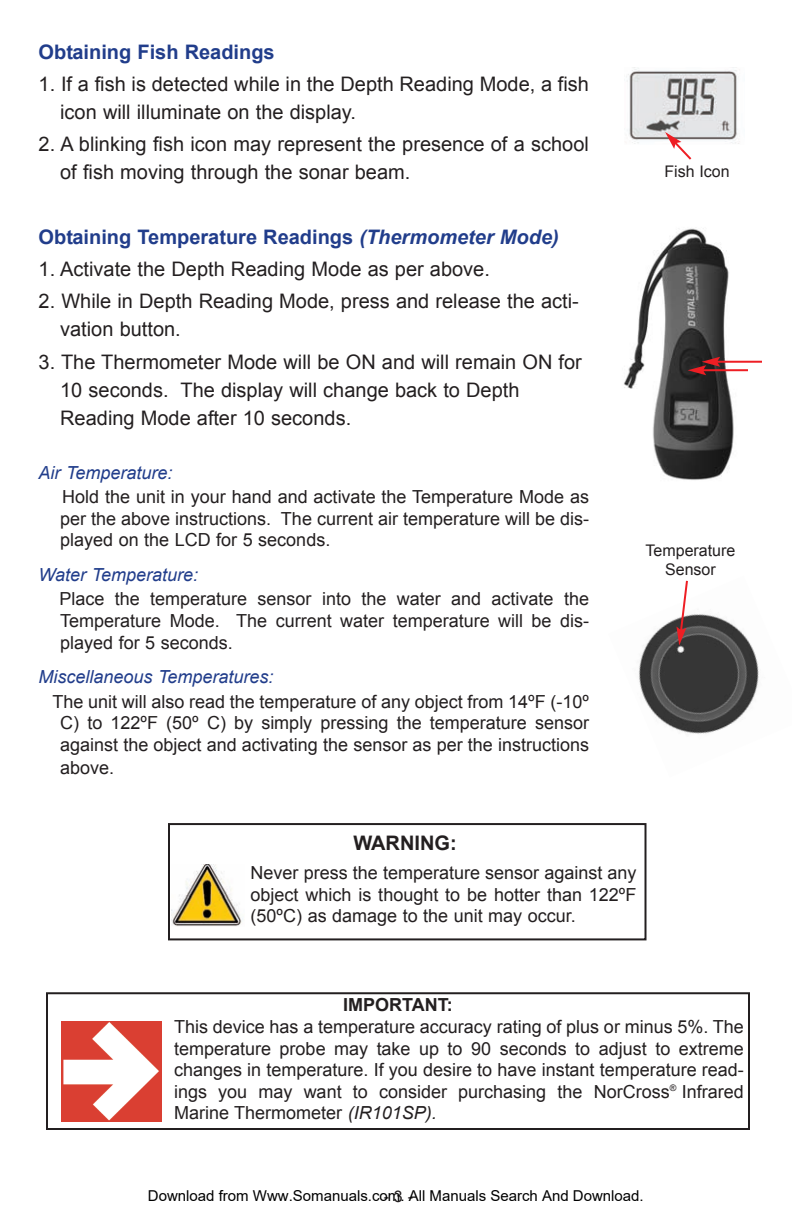
<style>
.page{position:relative;width:792px;height:1224px;background:#fff}
.page>*{position:absolute;margin:0;border:0;box-sizing:border-box;transform-origin:0 0}
.t1{font:20px/28px "Arial";color:#231f20}
.t2{font:700 20px "Arial";color:#213d8b}
.t3{font:700 20px "Arial";color:#231f20}
.t4{font:18px/21.6px "Arial";color:#231f20;text-align:justify}
.t5{font:italic 18px "Arial";color:#213d8b}
.t6{font:700 18px "Arial";color:#231f20}
.t7{font:16px/19.2px "Arial";color:#231f20;text-align:center}
.t8{font:15px "Arial";color:#000}
.s1{font-style:italic}
</style>
<div class="page">
<img style="left:626px;top:67px;width:113px;height:77px">
<svg style="left:665px;top:132px;width:28px;height:28px"></svg>
<div style="left:46px;top:992px;width:704px;height:138px;border:2px solid #231f20"></div>
<div style="left:58px;top:1020px;width:114px;height:102px;background:linear-gradient(to bottom,#fff,#fff)"></div>
<img style="left:62px;top:1021px;width:99px;height:101px">
<svg style="left:638px;top:580px;width:121px;height:154px"></svg>
<img style="left:624px;top:228px;width:120px;height:252px">
<hr style="left:703px;top:369px;width:45px;height:2px;background:#ee1e24">
<hr style="left:717px;top:361px;width:45px;height:2px;background:#ee1e24">
<svg style="left:688px;top:357px;width:32px;height:18px"></svg>
<div style="left:168px;top:823px;width:479px;height:117px;border:2px solid #231f20"></div>
<img style="left:172px;top:864px;width:71px;height:62px">
<p class="t2" style="left:39px;top:40px;width:238px">Obtaining Fish Readings</p>
<p class="t1" style="left:60px;top:70px;width:530px;text-indent:-22px">1. If a fish is detected while in the Depth Reading Mode, a fish icon will illuminate on the display.</p>
<p class="t1" style="left:60px;top:130px;width:530px;text-indent:-22px">2. A blinking fish icon may represent the presence of a school of fish moving through the sonar beam.</p>
<p class="t2" style="left:39px;top:226px;width:522px">Obtaining Temperature Readings <span class="s1">(Thermometer Mode)</span></p>
<p class="t1" style="left:39px;top:255px;width:453px">1. Activate the Depth Reading Mode as per above.</p>
<p class="t1" style="left:60px;top:287px;width:520px;text-indent:-22px">2. While in Depth Reading Mode, press and release the acti&shy;vation button.</p>
<p class="t1" style="left:60px;top:348px;width:523px;text-indent:-22px">3. The Thermometer Mode will be ON and will remain ON for<br>10 seconds. The display will change back to Depth<br>Reading Mode after 10 seconds.</p>
<p class="t5" style="left:39px;top:462px;width:135px">Air Temperature:</p>
<p class="t4" style="left:60px;top:486px;width:530px">Hold the unit in your hand and activate the Temperature Mode as per the above instructions. The current air temperature will be dis&shy;played on the LCD for 5 seconds.</p>
<p class="t5" style="left:39px;top:565px;width:161px">Water Temperature:</p>
<p class="t4" style="left:59px;top:588px;width:531px">Place the temperature sensor into the water and activate the Temperature Mode. The current water temperature will be dis&shy;played for 5 seconds.</p>
<p class="t5" style="left:39px;top:667px;width:236px">Miscellaneous Temperatures:</p>
<p class="t4" style="left:60px;top:691px;width:530px;text-indent:-8px">The unit will also read the temperature of any object from 14ºF (-10º C) to 122ºF (50º C) by simply pressing the temperature sensor against the object and activating the sensor as per the instructions above.</p>
<p class="t7" style="left:664px;top:161px;width:67px">Fish Icon</p>
<p class="t7" style="left:646px;top:540px;width:91px">Temperature<br>Sensor</p>
<p class="t3" style="left:353px;top:832px;width:105px">WARNING:</p>
<p class="t4" style="left:251px;top:862px;width:387px">Never press the temperature sensor against any object which is thought to be hotter than 122ºF (50ºC) as damage to the unit may occur.</p>
<p class="t6" style="left:343px;top:995px;width:111px">IMPORTANT:</p>
<p class="t4" style="left:174px;top:1016px;width:571px">This device has a temperature accuracy rating of plus or minus 5%. The temperature probe may take up to 90 seconds to adjust to extreme changes in temperature. If you desire to have instant temperature read&shy;ings you may want to consider purchasing the NorCross<sup>®</sup> Infrared Marine Thermometer <span class="s1">(IR101SP).</span></p>
<p class="t8" style="left:148px;top:1187px;width:497px">Download from Www.Somanuals.com. All Manuals Search And Download.</p>
<p class="t7" style="left:384px;top:1187px;width:31px">- 3 -</p>
</div>
